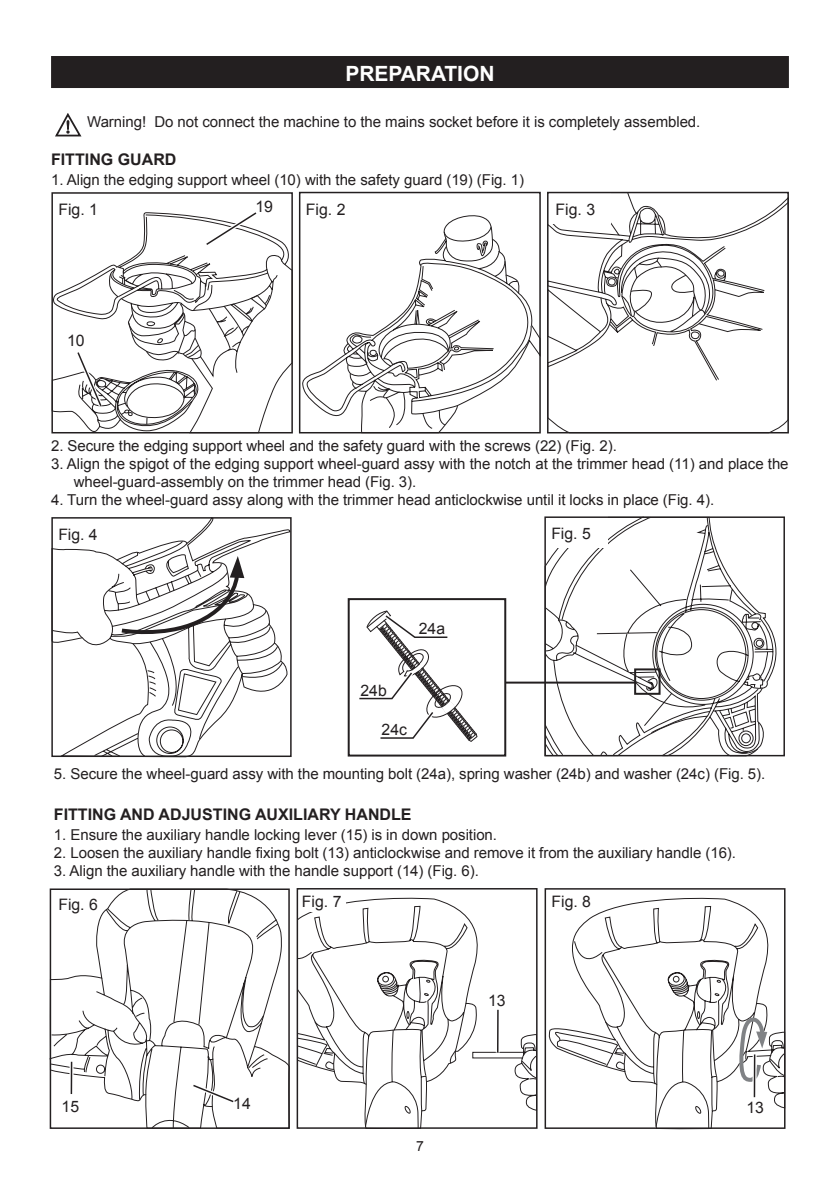
<style>
.page{position:relative;width:840px;height:1191px;background:#fff}
.page>*{position:absolute;margin:0;border:0;box-sizing:border-box;transform-origin:0 0}
.t1{font:700 21px "Arial";color:#fff}
.t2{font:700 16px "Arial";color:#231f20}
.t3{font:15.8px "Arial";color:#231f20}
.t4{font:15px/18px "Arial";letter-spacing:-.005em;color:#231f20}
.t5{font:14px "Arial";color:#231f20}
</style>
<div class="page">
<svg style="left:287px;top:212px;width:6px;height:222px"></svg>
<svg style="left:51px;top:207px;width:236px;height:227px"></svg>
<div style="left:299px;top:192px;width:241px;height:241px;border:2px solid #231f20"></div>
<svg style="left:301px;top:212px;width:240px;height:222px"></svg>
<svg style="left:344px;top:226px;width:196px;height:203px"></svg>
<svg style="left:547px;top:191px;width:241px;height:243px"></svg>
<svg style="left:549px;top:202px;width:236px;height:179px"></svg>
<div style="left:546px;top:191px;width:64px;height:32px;background:#fff"></div>
<div style="left:546px;top:192px;width:242px;height:241px;border:2px solid #231f20"></div>
<svg style="left:51px;top:517px;width:240px;height:240px"></svg>
<svg style="left:52px;top:540px;width:231px;height:217px"></svg>
<svg style="left:118px;top:556px;width:126px;height:87px"></svg>
<svg style="left:546px;top:516px;width:239px;height:240px"></svg>
<div style="left:633px;top:668px;width:27px;height:27px;border:2px solid #231f20"></div>
<hr style="left:505px;top:681px;width:129px;height:2px;background:#231f20">
<div style="left:347px;top:598px;width:159px;height:158px;border:2px solid #231f20"></div>
<div style="left:543px;top:516px;width:64px;height:32px;background:#fff"></div>
<div style="left:544px;top:516px;width:240px;height:240px;border:1px solid #231f20"></div>
<svg style="left:359px;top:610px;width:119px;height:132px"></svg>
<svg style="left:548px;top:897px;width:238px;height:233px"></svg>
<svg style="left:553px;top:906px;width:232px;height:223px"></svg>
<svg style="left:733px;top:1008px;width:33px;height:76px"></svg>
<svg style="left:546px;top:890px;width:49px;height:22px"></svg>
<div style="left:544px;top:888px;width:241px;height:240px;border:1px solid #231f20"></div>
<svg style="left:752px;top:1054px;width:4px;height:43px"></svg>
<hr style="left:753px;top:1054px;width:2px;height:43px;background:#231f20">
<svg style="left:278px;top:888px;width:12px;height:241px"></svg>
<svg style="left:49px;top:890px;width:229px;height:239px"></svg>
<div style="left:49px;top:888px;width:51px;height:24px;background:#fff"></div>
<div style="left:50px;top:888px;width:239px;height:240px;border:1px solid #231f20"></div>
<svg style="left:188px;top:1080px;width:50px;height:26px"></svg>
<svg style="left:69px;top:1061px;width:4px;height:33px"></svg>
<hr style="left:71px;top:1061px;width:1px;height:33px;background:#231f20">
<svg style="left:346px;top:897px;width:107px;height:9px"></svg>
<svg style="left:298px;top:906px;width:180px;height:220px"></svg>
<svg style="left:471px;top:1034px;width:64px;height:77px"></svg>
<div style="left:296px;top:887px;width:49px;height:24px;background:#fff"></div>
<div style="left:296px;top:888px;width:241px;height:240px;border:1px solid #231f20"></div>
<svg style="left:495px;top:1009px;width:4px;height:43px"></svg>
<hr style="left:496px;top:1009px;width:2px;height:43px;background:#231f20">
<div style="left:51px;top:56px;width:737px;height:32px;background:#231f20"></div>
<svg style="left:55px;top:113px;width:27px;height:24px"></svg>
<h1 class="t1" style="left:345px;top:59px;width:15px">PREP</h1>
<h1 class="t1" style="left:400px;top:59px;width:57px">ARATION</h1>
<p class="t4" style="left:87px;top:113px;width:614px">Warning! Do not connect the machine to the mains socket before it is completely assembled.</p>
<p class="t2" style="left:51px;top:149px;width:19px">FITTIN</p>
<p class="t2" style="left:101px;top:149px;width:65px">G GUARD</p>
<p class="t4" style="left:51px;top:170px;width:474px">1. Align the edging support wheel (10) with the safety guard (19) (Fig. 1)</p>
<p class="t3" style="left:58px;top:199px;width:41px">Fig. 1</p>
<p class="t3" style="left:67px;top:330px;width:19px">10</p>
<p class="t3" style="left:255px;top:196px;width:19px">19</p>
<p class="t3" style="left:306px;top:199px;width:41px">Fig. 2</p>
<p class="t3" style="left:555px;top:199px;width:41px">Fig. 3</p>
<p class="t4" style="left:51px;top:437px;width:567px">2. Secure the edging support wheel and the safety guard with the screws (22) (Fig. 2).</p>
<p class="t4" style="left:74px;top:455px;width:716px;text-indent:-23px">3. Align the spigot of the edging support wheel-guard assy with the notch at the trimmer head (11) and place the wheel-guard-assembly on the trimmer head (Fig. 3).</p>
<p class="t4" style="left:51px;top:491px;width:664px">4. Turn the wheel-guard assy along with the trimmer head anticlockwise until it locks in place (Fig. 4).</p>
<p class="t3" style="left:58px;top:524px;width:41px">Fig. 4</p>
<p class="t3" style="left:551px;top:523px;width:41px">Fig. 5</p>
<p class="t3" style="left:418px;top:618px;width:28px">24a</p>
<p class="t3" style="left:360px;top:679px;width:28px">24b</p>
<p class="t3" style="left:381px;top:719px;width:27px">24c</p>
<p class="t4" style="left:54px;top:764px;width:712px">5. Secure the wheel-guard assy with the mounting bolt (24a), spring washer (24b) and washer (24c) (Fig. 5).</p>
<p class="t2" style="left:54px;top:803px;width:19px">FITTIN</p>
<p class="t2" style="left:104px;top:803px;width:108px">G AND ADJUSTIN</p>
<p class="t2" style="left:238px;top:803px;width:172px">G AUXILIARY HAND LE</p>
<p class="t4" style="left:54px;top:825px;width:444px">1. Ensure the auxiliary handle locking lever (15) is in down position.</p>
<p class="t4" style="left:54px;top:843px;width:683px">2. Loosen the auxiliary handle fixing bolt (13) anticlockwise and remove it from the auxiliary handle (16).</p>
<p class="t4" style="left:54px;top:861px;width:426px">3. Align the auxiliary handle with the handle support (14) (Fig. 6).</p>
<p class="t3" style="left:58px;top:893px;width:41px">Fig. 6</p>
<p class="t3" style="left:302px;top:891px;width:41px">Fig. 7</p>
<p class="t3" style="left:62px;top:1096px;width:19px">15</p>
<p class="t3" style="left:233px;top:1093px;width:19px">14</p>
<p class="t5" style="left:416px;top:1136px;width:9px">7</p>
<p class="t3" style="left:488px;top:990px;width:19px">13</p>
<p class="t3" style="left:551px;top:890px;width:41px">Fig. 8</p>
<p class="t3" style="left:746px;top:1096px;width:19px">13</p>
</div>
